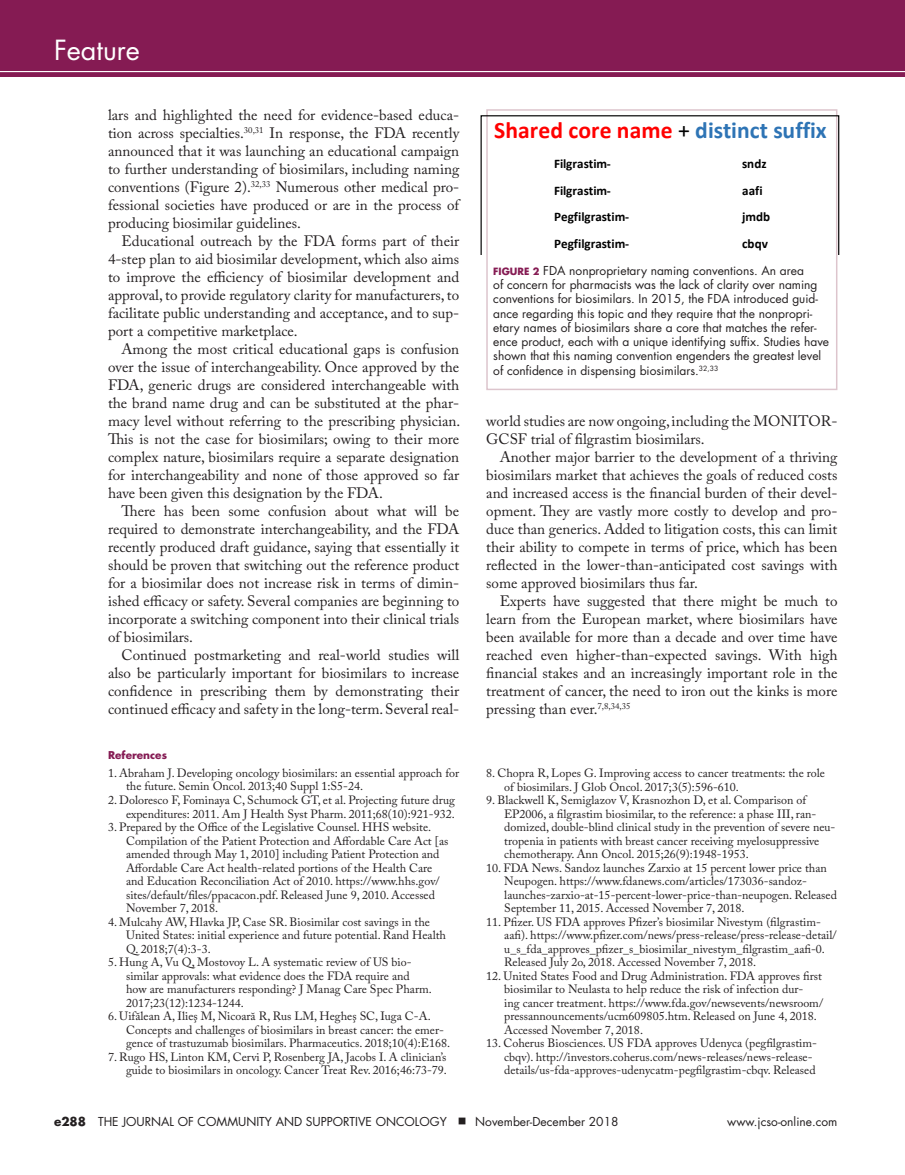
<style>
.page{position:relative;width:905px;height:1175px;background:#fff}
.page>*{position:absolute;margin:0;border:0;box-sizing:border-box;transform-origin:0 0}
.t1{font:27px "Futura Std";color:#fff}
.t2{font:700 23.55px "Calibri";letter-spacing:.005em;color:#f00}
.body{font:15px/18px "Adobe Caslon Pro";color:#231f20;text-align:justify}
.t3{font:700 13.05px "Calibri";color:#000}
.reference_text{font:12px/13.5px "Adobe Caslon Pro";color:#231f20}
.Table_title{font:12px/14.2px "Futura Std";color:#231f20}
.sub_references{font:700 10.5px "Futura Std";color:#851b53}
.s1{font-weight:400;color:#000}
.s2{color:#2e74b5}
.s3{font-weight:700;font-size:9.75px;color:#851b53}
.s4{font-weight:700}
</style>
<div class="page">
<div style="left:0;top:0;width:904px;height:76px;background:#851b53"></div>
<hr style="left:0;top:71px;width:904px;height:1px;background:#fff">
<div style="left:486px;top:109px;width:351px;height:281px;border:2px solid #ddc5cd"></div>
<svg style="left:480px;top:115px;width:359px;height:140px"></svg>
<h1 class="t1" style="left:54px;top:32px;width:87px">Feature</h1>
<p class="body" style="left:108px;top:106px;width:353px">lars and highlighted the need for evidence-based educa&shy;tion across specialties.<sup>30,31</sup> In response, the FDA recently announced that it was launching an educational campaign to further understanding of biosimilars, including naming conventions (Figure 2).<sup>32,33</sup> Numerous other medical pro&shy;fessional societies have produced or are in the process of producing biosimilar guidelines.</p>
<p class="body" style="left:108px;top:232px;width:353px;text-indent:13px">Educational outreach by the FDA forms part of their 4-step plan to aid biosimilar development, which also aims to improve the efficiency of biosimilar development and approval, to provide regulatory clarity for manufacturers, to facilitate public understanding and acceptance, and to sup&shy;port a competitive marketplace.</p>
<p class="body" style="left:108px;top:340px;width:354px;text-indent:13px">Among the most critical educational gaps is confusion over the issue of interchangeability. Once approved by the FDA, generic drugs are considered interchangeable with the brand name drug and can be substituted at the phar&shy;macy level without referring to the prescribing physician.<br>This is not the case for biosimilars; owing to their more complex nature, biosimilars require a separate designation for interchangeability and none of those approved so far have been given this designation by the FDA.</p>
<p class="body" style="left:108px;top:502px;width:353px;text-indent:13px">There has been some confusion about what will be required to demonstrate interchangeability, and the FDA recently produced draft guidance, saying that essentially it should be proven that switching out the reference product for a biosimilar does not increase risk in terms of dimin&shy;ished efficacy or safety. Several companies are beginning to incorporate a switching component into their clinical trials of biosimilars.</p>
<p class="body" style="left:108px;top:646px;width:353px;text-indent:13px">Continued postmarketing and real-world studies will also be particularly important for biosimilars to increase confidence in prescribing them by demonstrating their continued efficacy and safety in the long-term. Several real-</p>
<p class="sub_references" style="left:108px;top:748px;width:60px">References</p>
<p class="reference_text" style="left:126px;top:766px;width:335px;text-indent:-18px">1. Abraham J. Developing oncology biosimilars: an essential approach for the future. Semin Oncol. 2013;40 Suppl 1:S5-24.</p>
<p class="reference_text" style="left:108px;top:793px;width:348px;text-align:right">2. Doloresco F, Fominaya C, Schumock GT, et al. Projecting future drug expenditures: 2011. Am J Health Syst Pharm. 2011;68(10):921-932.</p>
<p class="reference_text" style="left:126px;top:820px;width:324px;text-indent:-18px">3. Prepared by the Office of the Legislative Counsel. HHS website.<br>Compilation of the Patient Protection and Affordable Care Act [as amended through May 1, 2010] including Patient Protection and Affordable Care Act health-related portions of the Health Care and Education Reconciliation Act of 2010. https://www.hhs.gov/ sites/default/files/ppacacon.pdf. Released June 9, 2010. Accessed November 7, 2018.</p>
<p class="reference_text" style="left:126px;top:914px;width:321px;text-indent:-18px">4. Mulcahy AW, Hlavka JP, Case SR. Biosimilar cost savings in the<br>United States: initial experience and future potential. Rand Health<br>Q. 2018;7(4):3-3.</p>
<p class="reference_text" style="left:126px;top:955px;width:307px;text-indent:-18px">5. Hung A, Vu Q, Mostovoy L. A systematic review of US bio&shy;similar approvals: what evidence does the FDA require and how are manufacturers responding? J Manag Care Spec Pharm.<br>2017;23(12):1234-1244.</p>
<p class="reference_text" style="left:126px;top:1009px;width:325px;text-indent:-18px">6. Uifălean A, Ilieş M, Nicoară R, Rus LM, Hegheş SC, Iuga C-A.<br>Concepts and challenges of biosimilars in breast cancer: the emer&shy;gence of trastuzumab biosimilars. Pharmaceutics. 2018;10(4):E168.</p>
<p class="reference_text" style="left:108px;top:1049px;width:340px;text-align:right">7. Rugo HS, Linton KM, Cervi P, Rosenberg JA, Jacobs I. A clinician’s guide to biosimilars in oncology. Cancer Treat Rev. 2016;46:73-79.</p>
<p class="t2" style="left:494px;top:113px;width:334px">Shared core name <span class="s1">+</span> <span class="s2">distinct suffix</span></p>
<p class="t3" style="left:554px;top:154px;width:58px">Filgrastim-</p>
<p class="t3" style="left:742px;top:154px;width:26px">sndz</p>
<p class="t3" style="left:554px;top:181px;width:58px">Filgrastim-</p>
<p class="t3" style="left:742px;top:181px;width:22px">aafi</p>
<p class="t3" style="left:554px;top:208px;width:77px">Pegfilgrastim-</p>
<p class="t3" style="left:742px;top:208px;width:30px">jmdb</p>
<p class="t3" style="left:554px;top:234px;width:77px">Pegfilgrastim-</p>
<p class="t3" style="left:742px;top:234px;width:27px">cbqv</p>
<p class="Table_title" style="left:493px;top:263px;width:337px"><span class="s3">FIGURE 2</span> FDA nonproprietary naming conventions. An area<br>of concern for pharmacists was the lack of clarity over naming conventions for biosimilars. In 2015, the FDA introduced guid&shy;ance regarding this topic and they require that the nonpropri&shy;etary names of biosimilars share a core that matches the refer&shy;ence product, each with a unique identifying suffix. Studies have shown that this naming convention engenders the greatest level of confidence in dispensing biosimilars.<sup>32,33</sup></p>
<p class="body" style="left:486px;top:412px;width:352px">world studies are now ongoing, including the MONITOR-<br>GCSF trial of filgrastim biosimilars.</p>
<p class="body" style="left:486px;top:448px;width:353px;text-indent:14px">Another major barrier to the development of a thriving biosimilars market that achieves the goals of reduced costs and increased access is the financial burden of their devel&shy;opment. They are vastly more costly to develop and pro&shy;duce than generics. Added to litigation costs, this can limit their ability to compete in terms of price, which has been reflected in the lower-than-anticipated cost savings with some approved biosimilars thus far.</p>
<p class="body" style="left:486px;top:592px;width:353px;text-indent:13px">Experts have suggested that there might be much to learn from the European market, where biosimilars have been available for more than a decade and over time have reached even higher-than-expected savings. With high financial stakes and an increasingly important role in the treatment of cancer, the need to iron out the kinks is more pressing than ever.<sup>7,8,34,35</sup></p>
<p class="reference_text" style="left:504px;top:766px;width:322px;text-indent:-18px">8. Chopra R, Lopes G. Improving access to cancer treatments: the role of biosimilars. J Glob Oncol. 2017;3(5):596-610.</p>
<p class="reference_text" style="left:504px;top:793px;width:332px;text-indent:-18px">9. Blackwell K, Semiglazov V, Krasnozhon D, et al. Comparison of EP2006, a filgrastim biosimilar, to the reference: a phase III, ran&shy;domized, double-blind clinical study in the prevention of severe neu&shy;tropenia in patients with breast cancer receiving myelosuppressive chemotherapy. Ann Oncol. 2015;26(9):1948-1953.</p>
<p class="reference_text" style="left:504px;top:860px;width:334px;text-indent:-18px">10. FDA News. Sandoz launches Zarxio at 15 percent lower price than Neupogen. https://www.fdanews.com/articles/173036-sandoz&shy;launches-zarxio-at-15-percent-lower-price-than-neupogen. Released September 11, 2015. Accessed November 7, 2018.</p>
<p class="reference_text" style="left:504px;top:914px;width:334px;text-indent:-18px">11. Pfizer. US FDA approves Pfizer’s biosimilar Nivestym (filgrastim&shy;aafi). https://www.pfizer.com/news/press-release/press-release-detail/ u_s_fda_approves_pfizer_s_biosimilar_nivestym_filgrastim_aafi-0.<br>Released July 2o, 2018. Accessed November 7, 2018.</p>
<p class="reference_text" style="left:504px;top:968px;width:320px;text-indent:-18px">12. United States Food and Drug Administration. FDA approves first biosimilar to Neulasta to help reduce the risk of infection dur-<br>ing cancer treatment. https://www.fda.gov/newsevents/newsroom/ pressannouncements/ucm609805.htm. Released on June 4, 2018.<br>Accessed November 7, 2018.</p>
<p class="reference_text" style="left:504px;top:1036px;width:314px;text-indent:-18px">13. Coherus Biosciences. US FDA approves Udenyca (pegfilgrastim&shy;cbqv). http://investors.coherus.com/news-releases/news-release&shy;details/us-fda-approves-udenycatm-pegfilgrastim-cbqv. Released</p>
<p class="Table_title" style="left:54px;top:1114px;width:394px"><span class="s4">e288</span> THE JOURNAL OF COMMUNITY AND SUPPORTIVE ONCOLOGY</p>
<p class="Table_title" style="left:475px;top:1114px;width:145px">November-December 2018</p>
<p class="Table_title" style="left:727px;top:1114px;width:112px">www.jcso-online.com</p>
</div>
